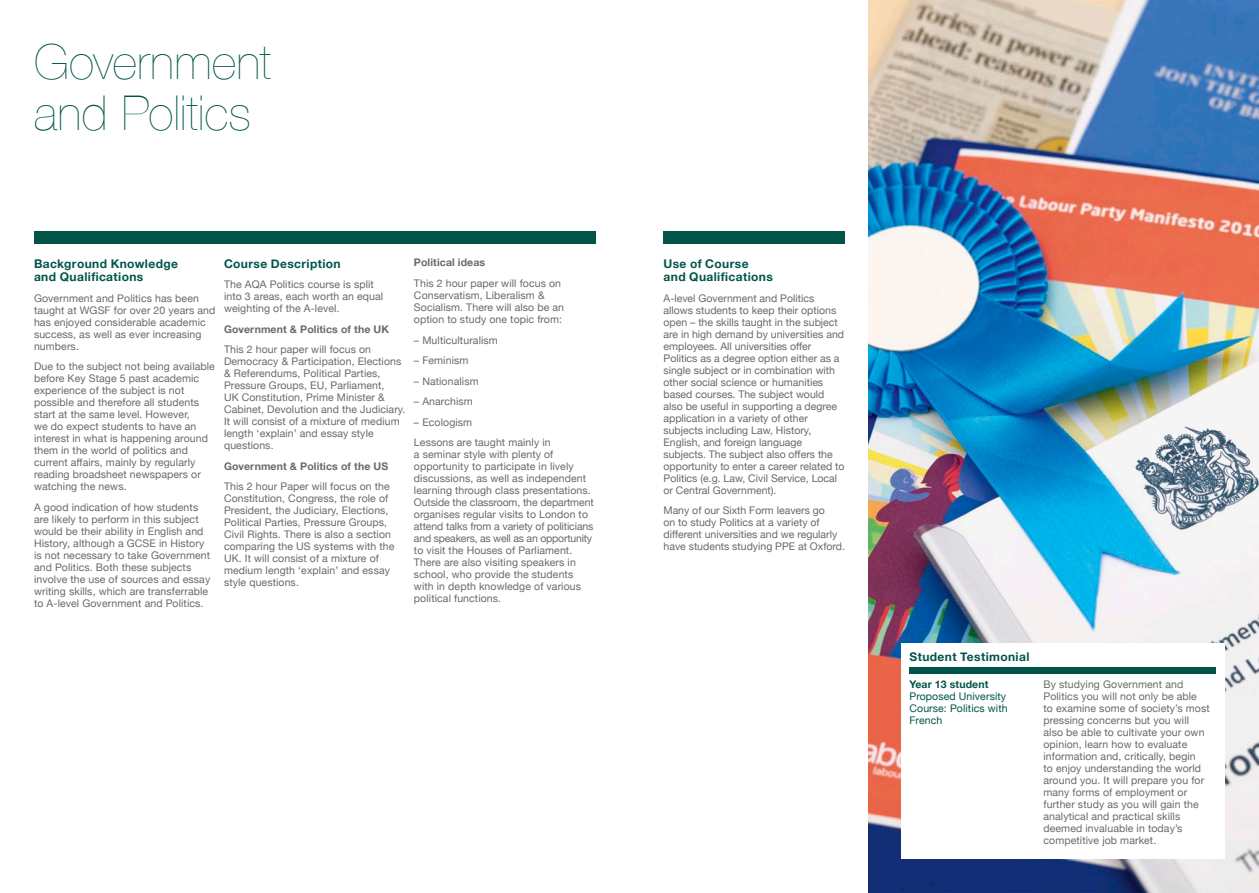
<style>
.page{position:relative;width:1259px;height:893px;background:#fff}
.page>*{position:absolute;margin:0;border:0;box-sizing:border-box;transform-origin:0 0}
.t1{font:200 48px/51px "Helvetica Neue";letter-spacing:.005em;color:#005548}
.t2{font:700 12px/13.5px "Helvetica Neue";letter-spacing:.035em;color:#005548}
.t3{font:10.5px/12px "Helvetica Neue";letter-spacing:.01em;color:#696968}
.t4{font:700 10.5px "Helvetica Neue";letter-spacing:.01em;color:#696968}
.t5{font:10.5px/12px "Helvetica Neue";letter-spacing:.01em;color:#005548}
.t6{font:700 10.5px "Helvetica Neue";letter-spacing:.01em;color:#005548}
</style>
<div class="page">
<div style="left:34px;top:231px;width:561px;height:12px;background:#005548"></div>
<div style="left:663px;top:231px;width:182px;height:12px;background:#005548"></div>
<img style="left:868px;top:0;width:391px;height:893px">
<div style="left:901px;top:643px;width:324px;height:216px;background:#fff"></div>
<div style="left:909px;top:667px;width:307px;height:6px;background:#005548"></div>
<h1 class="t1" style="left:34px;top:34px;width:239px">Government and Politics</h1>
<p class="t2" style="left:34px;top:257px;width:146px">Background Knowledge and Qualifications</p>
<p class="t3" style="left:34px;top:293px;width:183px">Government and Politics has been taught at WGSF for over 20 years and has enjoyed considerable academic success, as well as ever increasing numbers.</p>
<p class="t3" style="left:34px;top:361px;width:182px">Due to the subject not being available before Key Stage 5 past academic experience of the subject is not possible and therefore all students start at the same level. However,<br>we do expect students to have an interest in what is happening around them in the world of politics and current affairs, mainly by regularly reading broadsheet newspapers or watching the news.</p>
<p class="t3" style="left:34px;top:502px;width:178px">A good indication of how students are likely to perform in this subject would be their ability in English and History, although a GCSE in History is not necessary to take Government and Politics. Both these subjects involve the use of sources and essay writing skills, which are transferrable to A-level Government and Politics.</p>
<p class="t2" style="left:224px;top:257px;width:118px">Course Description</p>
<p class="t3" style="left:224px;top:279px;width:161px">The AQA Politics course is split into 3 areas, each worth an equal weighting of the A-level.</p>
<p class="t4" style="left:224px;top:321px;width:166px">Government &amp; Politics of the UK</p>
<p class="t3" style="left:224px;top:344px;width:183px">This 2 hour paper will focus on<br>Democracy &amp; Participation, Elections &amp; Referendums, Political Parties,<br>Pressure Groups, EU, Parliament,<br>UK Constitution, Prime Minister &amp;<br>Cabinet, Devolution and the Judiciary.<br>It will consist of a mixture of medium length ‘explain’ and essay style questions.</p>
<p class="t4" style="left:224px;top:458px;width:166px">Government &amp; Politics of the US</p>
<p class="t3" style="left:224px;top:481px;width:172px">This 2 hour Paper will focus on the Constitution, Congress, the role of President, the Judiciary, Elections, Political Parties, Pressure Groups, Civil Rights. There is also a section comparing the US systems with the UK. It will consist of a mixture of medium length ‘explain’ and essay style questions.</p>
<p class="t4" style="left:414px;top:254px;width:73px">Political ideas</p>
<p class="t3" style="left:414px;top:278px;width:152px">This 2 hour paper will focus on<br>Conservatism, Liberalism &amp;<br>Socialism. There will also be an option to study one topic from:</p>
<p class="t3" style="left:414px;top:334px;width:85px">– Multiculturalism</p>
<p class="t3" style="left:414px;top:355px;width:56px">– Feminism</p>
<p class="t3" style="left:414px;top:375px;width:66px">– Nationalism</p>
<p class="t3" style="left:414px;top:396px;width:60px">– Anarchism</p>
<p class="t3" style="left:414px;top:412px;width:138px;line-height:20.5px">– Ecologism<br>Lessons are taught mainly in</p>
<p class="t3" style="left:414px;top:449px;width:181px">a seminar style with plenty of opportunity to participate in lively discussions, as well as independent learning through class presentations.<br>Outside the classroom, the department organises regular visits to London to attend talks from a variety of politicians and speakers, as well as an opportunity to visit the Houses of Parliament.<br>There are also visiting speakers in school, who provide the students with in depth knowledge of various political functions.</p>
<p class="t2" style="left:663px;top:257px;width:111px">Use of Course and Qualifications</p>
<p class="t3" style="left:663px;top:293px;width:183px">A-level Government and Politics allows students to keep their options open – the skills taught in the subject are in high demand by universities and employees. All universities offer Politics as a degree option either as a single subject or in combination with other social science or humanities based courses. The subject would also be useful in supporting a degree application in a variety of other subjects including Law, History, English, and foreign language subjects. The subject also offers the opportunity to enter a career related to Politics (e.g. Law, Civil Service, Local or Central Government).</p>
<p class="t3" style="left:663px;top:505px;width:183px">Many of our Sixth Form leavers go<br>on to study Politics at a variety of different universities and we regularly have students studying PPE at Oxford.</p>
<p class="t2" style="left:909px;top:650px;width:121px">Student Testimonial</p>
<p class="t6" style="left:909px;top:676px;width:80px">Year 13 student</p>
<p class="t5" style="left:909px;top:691px;width:100px">Proposed University<br>Course: Politics with<br>French</p>
<p class="t3" style="left:1043px;top:679px;width:168px">By studying Government and<br>Politics you will not only be able<br>to examine some of society’s most pressing concerns but you will also be able to cultivate your own opinion, learn how to evaluate information and, critically, begin<br>to enjoy understanding the world around you. It will prepare you for many forms of employment or further study as you will gain the analytical and practical skills deemed invaluable in today’s competitive job market.</p>
</div>
